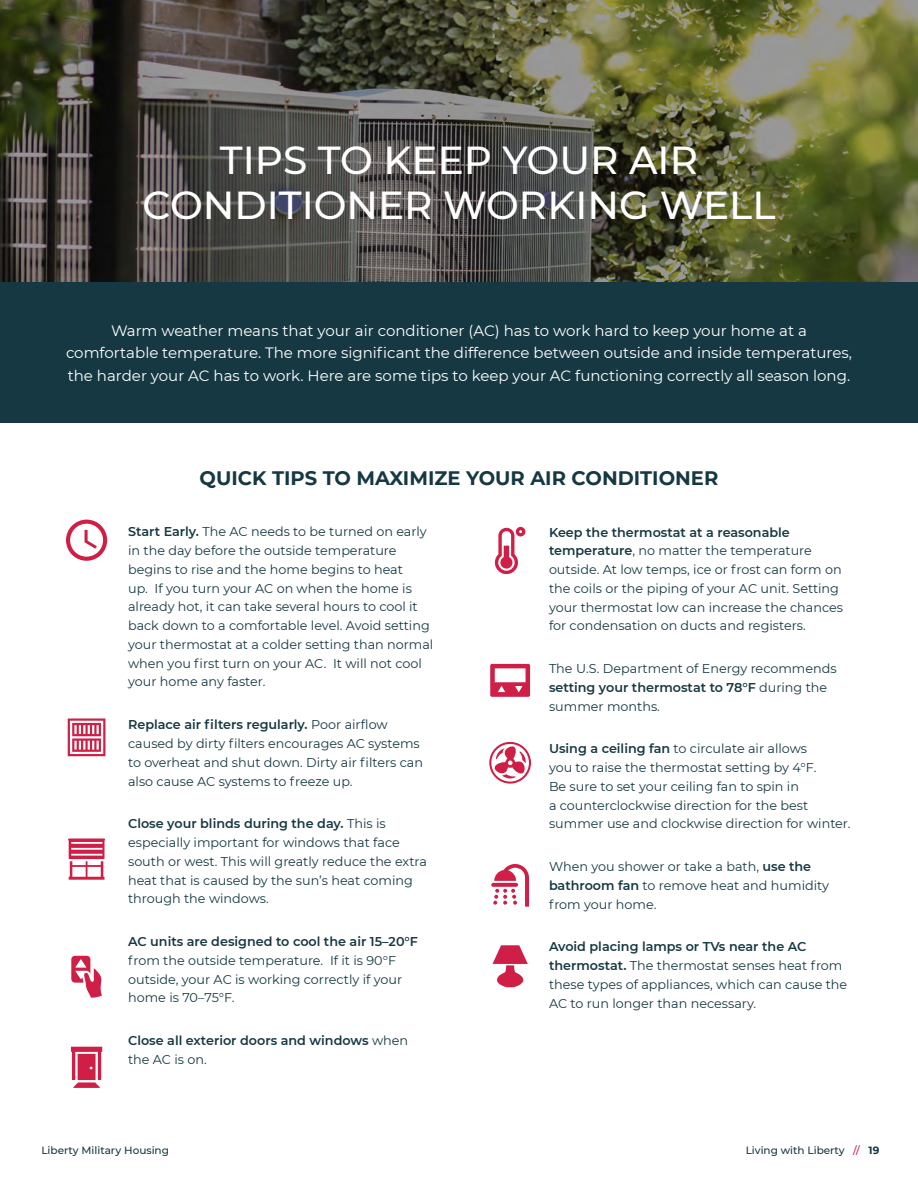
<style>
.page{position:relative;width:918px;height:1188px;background:#fff}
.page>*{position:absolute;margin:0;border:0;box-sizing:border-box;transform-origin:0 0}
.t1{font:500 39px/45px "Montserrat";color:#fff;text-align:center}
.t2{font:700 19.5px "Montserrat";color:#163843}
.t3{font:15px/22.5px "Montserrat";color:#fff;text-align:center}
.t4{font:12.75px/18.8px "Montserrat";color:#163843}
.t5{font:600 12.75px/18.8px "Montserrat";color:#163843}
.t6{font:500 10.5px "Montserrat";color:#163843}
.s1{font-weight:600}
.s2{font-weight:400}
.s3{color:#cf1f46}
.s4{font-weight:700}
</style>
<div class="page">
<img style="left:0;top:0;width:918px;height:282px">
<div style="left:0;top:282px;width:918px;height:141px;background:#163843"></div>
<svg style="left:66px;top:520px;width:41px;height:41px"></svg>
<svg style="left:68px;top:838px;width:37px;height:42px"></svg>
<svg style="left:489px;top:742px;width:42px;height:42px"></svg>
<svg style="left:495px;top:527px;width:30px;height:47px"></svg>
<svg style="left:490px;top:664px;width:40px;height:33px"></svg>
<svg style="left:71px;top:956px;width:31px;height:42px"></svg>
<svg style="left:68px;top:718px;width:37px;height:38px"></svg>
<svg style="left:493px;top:945px;width:35px;height:42px"></svg>
<svg style="left:71px;top:1047px;width:31px;height:41px"></svg>
<svg style="left:491px;top:864px;width:38px;height:43px"></svg>
<h1 class="t1" style="left:142px;top:136px;width:635px">TIPS TO KEEP YOUR AIR<br>CONDITIONER WORKING WELL</h1>
<p class="t3" style="left:66px;top:319px;width:788px">Warm weather means that your air conditioner (AC) has to work hard to keep your home at a comfortable temperature. The more significant the difference between outside and inside temperatures, the harder your AC has to work. Here are some tips to keep your AC functioning correctly all season long.</p>
<h2 class="t2" style="left:200px;top:464px;width:520px">QUICK TIPS TO MAXIMIZE YOUR AIR CONDITIONER</h2>
<p class="t4" style="left:128px;top:522px;width:307px"><span class="s1">Start Early.</span> The AC needs to be turned on early in the day before the outside temperature begins to rise and the home begins to heat<br>up. If you turn your AC on when the home is already hot, it can take several hours to cool it back down to a comfortable level. Avoid setting your thermostat at a colder setting than normal when you first turn on your AC. It will not cool your home any faster.</p>
<p class="t4" style="left:128px;top:715px;width:296px"><span class="s1">Replace air filters regularly.</span> Poor airflow caused by dirty filters encourages AC systems to overheat and shut down. Dirty air filters can also cause AC systems to freeze up.</p>
<p class="t4" style="left:128px;top:814px;width:300px"><span class="s1">Close your blinds during the day.</span> This is especially important for windows that face south or west. This will greatly reduce the extra heat that is caused by the sun’s heat coming through the windows.</p>
<p class="t5" style="left:128px;top:932px;width:291px">AC units are designed to cool the air 15–20°F</p>
<p class="t4" style="left:128px;top:950px;width:276px">from the outside temperature. If it is 90°F outside, your AC is working correctly if your home is 70–75°F.</p>
<p class="t5" style="left:128px;top:1031px;width:282px">Close all exterior doors and windows <span class="s2">when the AC is on.</span></p>
<p class="t4" style="left:549px;top:522px;width:296px"><span class="s1">Keep the thermostat at a reasonable temperature</span>, no matter the temperature outside. At low temps, ice or frost can form on the coils or the piping of your AC unit. Setting your thermostat low can increase the chances for condensation on ducts and registers.</p>
<p class="t4" style="left:549px;top:659px;width:289px">The U.S. Department of Energy recommends <span class="s1">setting your thermostat to 78°F</span> during the summer months.</p>
<p class="t4" style="left:549px;top:739px;width:303px"><span class="s1">Using a ceiling fan</span> to circulate air allows<br>you to raise the thermostat setting by 4°F.<br>Be sure to set your ceiling fan to spin in<br>a counterclockwise direction for the best summer use and clockwise direction for winter.</p>
<p class="t4" style="left:549px;top:857px;width:282px">When you shower or take a bath, <span class="s1">use the bathroom fan</span> to remove heat and humidity from your home.</p>
<p class="t4" style="left:549px;top:937px;width:300px"><span class="s1">Avoid placing lamps or TVs near the AC thermostat.</span> The thermostat senses heat from these types of appliances, which can cause the AC to run longer than necessary.</p>
<p class="t6" style="left:41px;top:1143px;width:129px">Liberty Military Housing</p>
<p class="t6" style="left:746px;top:1143px;width:135px">Living with Liberty <span class="s3">//</span> <span class="s4">19</span></p>
</div>
